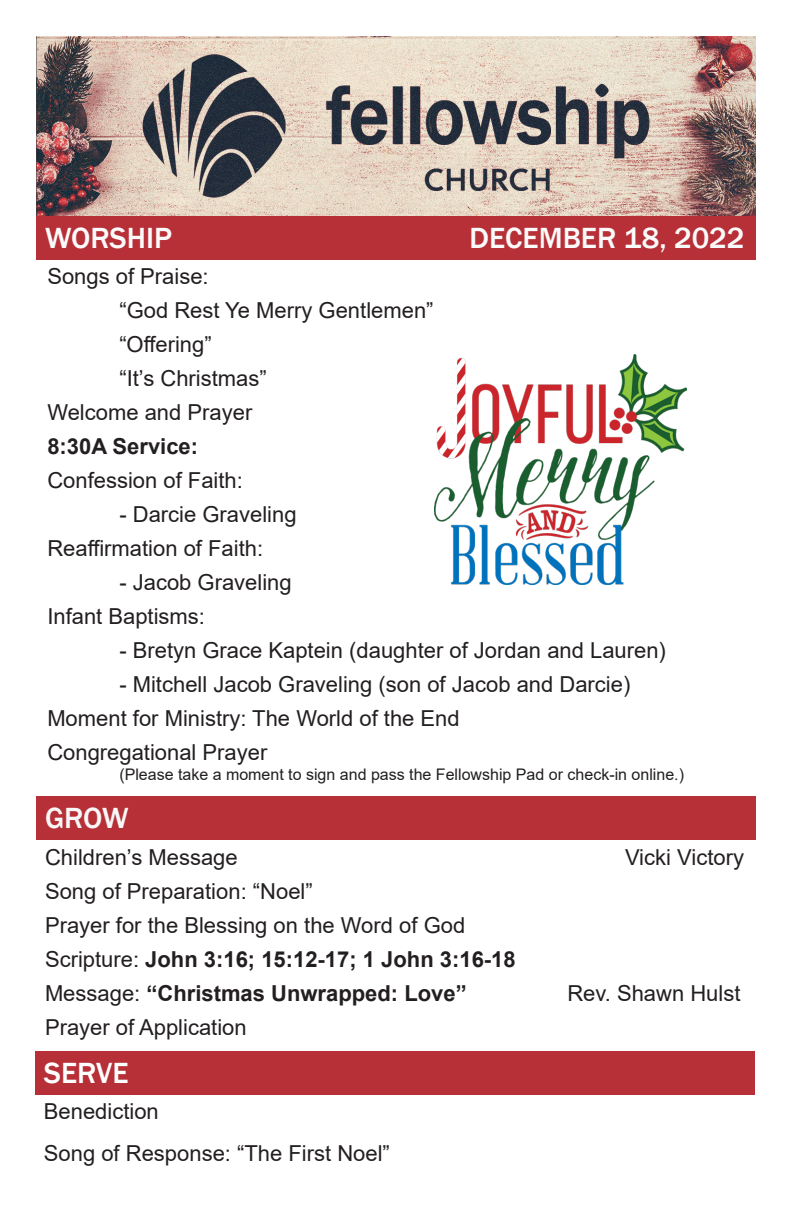
<style>
.page{position:relative;width:792px;height:1224px;background:#fff}
.page>*{position:absolute;margin:0;border:0;box-sizing:border-box;transform-origin:0 0}
.t1{font:500 30px "Franklin Gothic";color:#fafafa}
.t2{font:500 30px "Franklin Gothic";color:#fff}
.t3{font:500 30px "Franklin Gothic";color:#f7f7f8}
.t4{font:22px "Arial";color:#231f20}
.t5{font:700 22px "Arial";color:#231f20}
.t6{font:16px "Arial";color:#231f20}
.s1{font-weight:400}
</style>
<div class="page">
<div style="left:36px;top:216px;width:720px;height:43px;background:#b72f37"></div>
<div style="left:35px;top:1051px;width:720px;height:43px;background:#b72f37"></div>
<div style="left:36px;top:796px;width:720px;height:44px;background:#b72f37"></div>
<img style="left:36px;top:36px;width:720px;height:180px">
<img style="left:435px;top:354px;width:251px;height:231px">
<p class="t1" style="left:45px;top:220px;width:128px">WORSHIP</p>
<p class="t1" style="left:470px;top:220px;width:276px">DECEMBER 18, 2022</p>
<p class="t4" style="left:47px;top:261px;width:163px">Songs of Praise:</p>
<p class="t4" style="left:119px;top:295px;width:316px">“God Rest Ye Merry Gentlemen”</p>
<p class="t4" style="left:119px;top:329px;width:94px">“Offering”</p>
<p class="t4" style="left:119px;top:363px;width:149px">“It’s Christmas”</p>
<p class="t4" style="left:47px;top:397px;width:206px">Welcome and Prayer</p>
<p class="t5" style="left:47px;top:431px;width:152px">8:30A Service:</p>
<p class="t4" style="left:47px;top:465px;width:197px">Confession of Faith:</p>
<p class="t4" style="left:119px;top:499px;width:179px">- Darcie Graveling</p>
<p class="t4" style="left:47px;top:533px;width:217px">Reaffirmation of Faith:</p>
<p class="t4" style="left:119px;top:567px;width:174px">- Jacob Graveling</p>
<p class="t4" style="left:47px;top:601px;width:159px">Infant Baptisms:</p>
<p class="t4" style="left:119px;top:635px;width:548px">- Bretyn Grace Kaptein (daughter of Jordan and Lauren)</p>
<p class="t4" style="left:119px;top:669px;width:513px">- Mitchell Jacob Graveling (son of Jacob and Darcie)</p>
<p class="t4" style="left:47px;top:703px;width:414px">Moment for Ministry: The World of the End</p>
<p class="t4" style="left:47px;top:737px;width:222px">Congregational Prayer</p>
<p class="t6" style="left:119px;top:764px;width:566px">(Please take a moment to sign and pass the Fellowship Pad or check-in online.)</p>
<p class="t3" style="left:45px;top:800px;width:85px">GROW</p>
<p class="t4" style="left:45px;top:842px;width:194px">Children’s Message</p>
<p class="t4" style="left:625px;top:842px;width:120px">Vicki Victory</p>
<p class="t4" style="left:45px;top:876px;width:269px">Song of Preparation: “Noel”</p>
<p class="t4" style="left:45px;top:910px;width:422px">Prayer for the Blessing on the Word of God</p>
<p class="t5" style="left:45px;top:943px;width:472px"><span class="s1">Scripture:</span> John 3:16; 15:12-17; 1 John 3:16-18</p>
<p class="t5" style="left:45px;top:977px;width:423px"><span class="s1">Message:</span> “Christmas Unwrapped: Love”</p>
<p class="t4" style="left:567px;top:978px;width:175px">Rev. Shawn Hulst</p>
<p class="t4" style="left:45px;top:1012px;width:203px">Prayer of Application</p>
<p class="t2" style="left:44px;top:1055px;width:86px">SERVE</p>
<p class="t4" style="left:44px;top:1097px;width:116px">Benediction</p>
<p class="t4" style="left:44px;top:1139px;width:348px">Song of Response: “The First Noel”</p>
</div>
